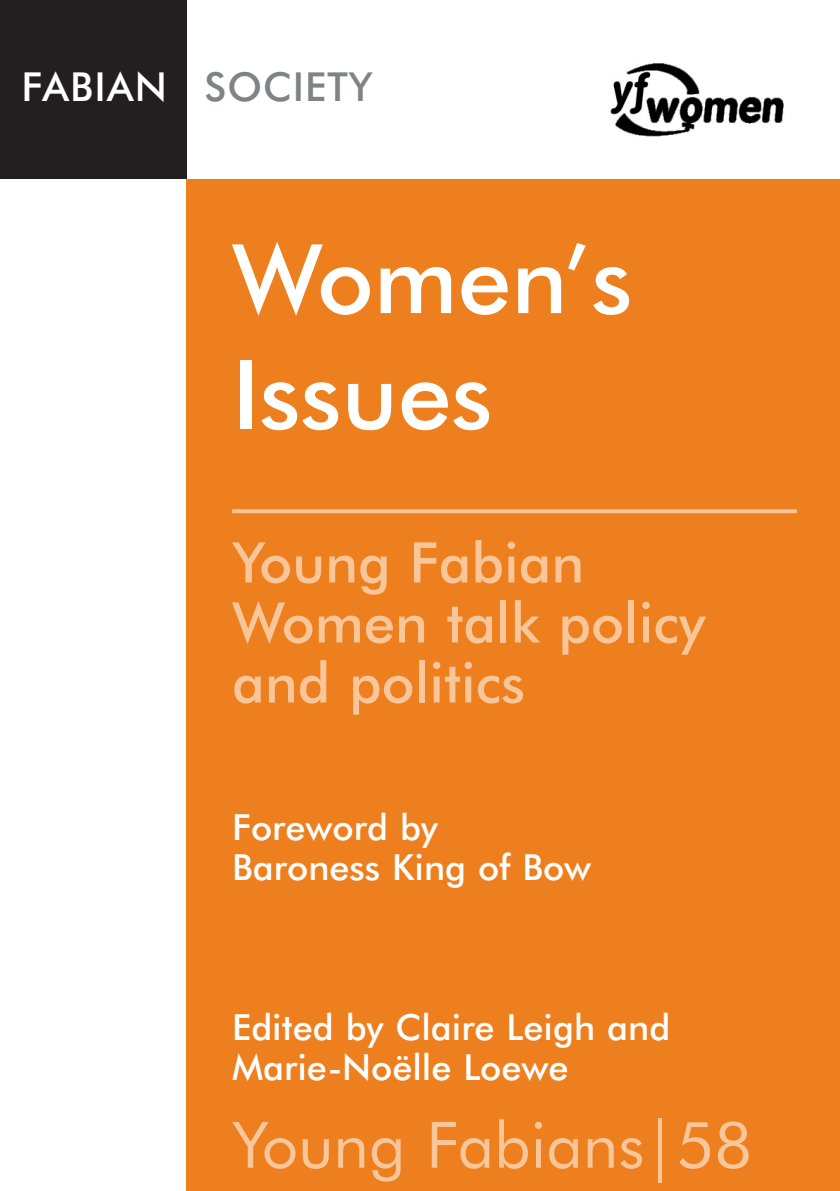
<style>
.page{position:relative;width:840px;height:1191px;background:#fff}
.page>*{position:absolute;margin:0;border:0;box-sizing:border-box;transform-origin:0 0}
.t1{font:500 96px/115.2px "Futura BT";color:#fff}
.t2{font:64px "Futura BT";color:#f9c699}
.t3{font:500 56px/60px "Futura BT";color:#f9c699}
.t4{font:500 40px "Futura BT";letter-spacing:.025em;color:#808285}
.t5{font:500 36px/40px "Futura BT";color:#fff}
.s1{color:#fff}
</style>
<div class="page">
<div style="left:186px;top:179px;width:653px;height:1012px;background:#ee7f1f"></div>
<div style="left:0;top:0;width:186px;height:179px;background:#231f20"></div>
<svg style="left:232px;top:509px;width:564px;height:4px;background:#f8c292"></svg>
<img style="left:610px;top:63px;width:174px;height:74px">
<p class="t4" style="left:22px;top:64px;width:352px"><span class="s1">FABIAN</span> SOCIETY</p>
<h1 class="t1" style="left:232px;top:222px;width:401px">Women’s<br>Issues</h1>
<h3 class="t3" style="left:232px;top:533px;width:474px">Young Fabian<br>Women talk policy and politics</h3>
<p class="t5" style="left:232px;top:807px;width:360px">Foreword by<br>Baroness King of Bow</p>
<p class="t5" style="left:232px;top:1007px;width:439px">Edited by Claire Leigh and<br>Marie-Noëlle Loewe</p>
<h2 class="t2" style="left:232px;top:1108px;width:521px">Young Fabians|58</h2>
</div>
